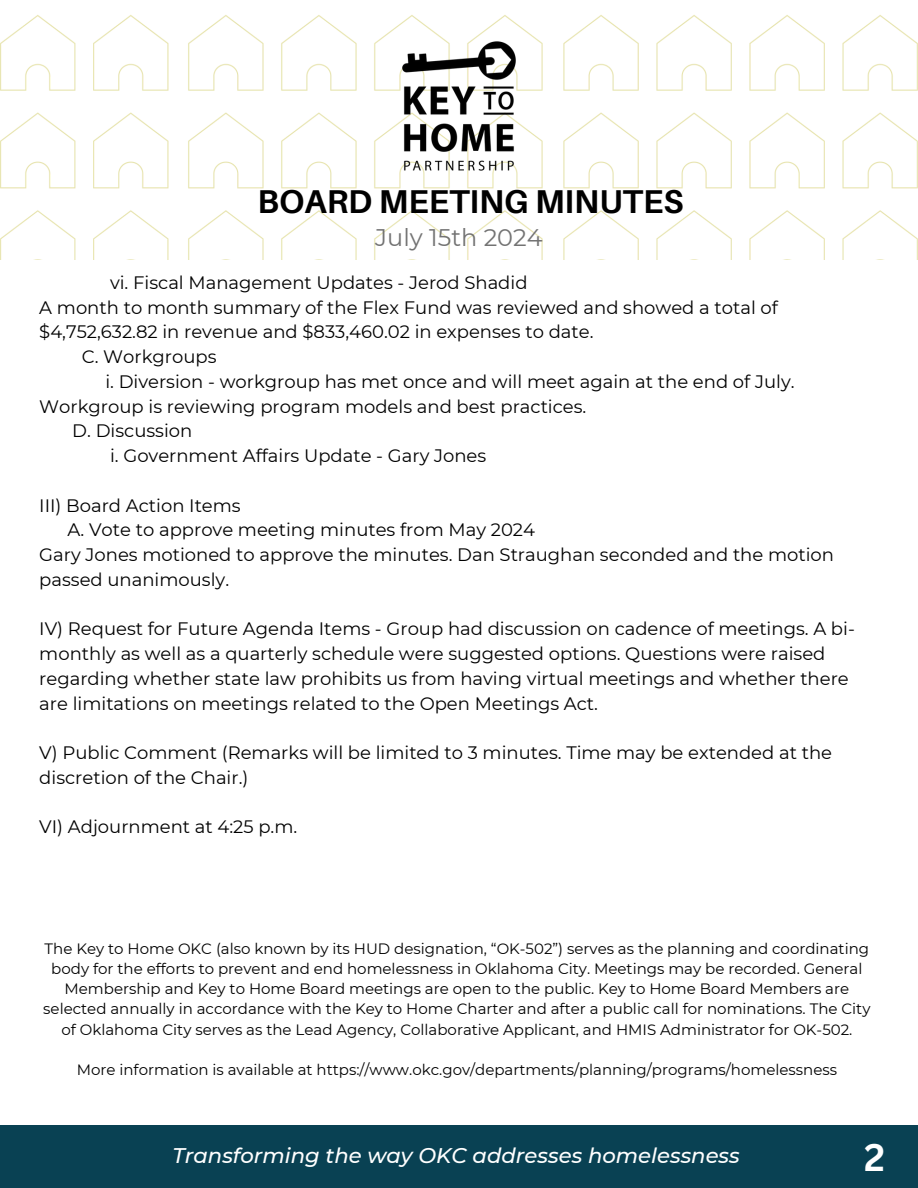
<style>
.page{position:relative;width:918px;height:1188px;background:#fff}
.page>*{position:absolute;margin:0;border:0;box-sizing:border-box;transform-origin:0 0}
.t1{font:700 37.5px "Canva Sans";color:#fff}
.t2{font:700 33px "Aileron";color:#000}
.t3{font:24px "Montserrat";color:#737373}
.t4{font:italic 500 21.15px "Montserrat";color:#fff}
.t5{font:18px/24.8px "Montserrat";color:#000}
.t6{font:15px/20.2px "Montserrat";color:#000;text-align:center}
</style>
<div class="page">
<img style="left:0;top:15px;width:918px;height:245px">
<div style="left:0;top:1125px;width:918px;height:63px;background:#094153"></div>
<img style="left:394px;top:33px;width:130px;height:146px">
<p class="t2" style="left:258px;top:181px;width:427px">BOARD MEETING MINUTES</p>
<h1 class="t3" style="left:375px;top:223px;width:169px">July 15th 2024</h1>
<h4 class="t5" style="left:110px;top:270px;width:419px">vi. Fiscal Management Updates - Jerod Shadid</h4>
<h4 class="t5" style="left:39px;top:295px;width:740px">A month to month summary of the Flex Fund was reviewed and showed a total of</h4>
<h4 class="t5" style="left:39px;top:320px;width:556px">$4,752,632.82 in revenue and $833,460.02 in expenses to date.</h4>
<h4 class="t5" style="left:82px;top:344px;width:136px">C. Workgroups</h4>
<h4 class="t5" style="left:105px;top:369px;width:691px">i. Diversion - workgroup has met once and will meet again at the end of July.</h4>
<h4 class="t5" style="left:39px;top:394px;width:549px">Workgroup is reviewing program models and best practices.</h4>
<h4 class="t5" style="left:72px;top:419px;width:122px">D. Discussion</h4>
<h4 class="t5" style="left:110px;top:443px;width:378px">i. Government Affairs Update - Gary Jones</h4>
<h4 class="t5" style="left:39px;top:493px;width:203px">III) Board Action Items</h4>
<h4 class="t5" style="left:68px;top:518px;width:469px">A. Vote to approve meeting minutes from May 2024</h4>
<h4 class="t5" style="left:39px;top:542px;width:796px">Gary Jones motioned to approve the minutes. Dan Straughan seconded and the motion</h4>
<h4 class="t5" style="left:39px;top:567px;width:191px">passed unanimously.</h4>
<h4 class="t5" style="left:39px;top:617px;width:817px">IV) Request for Future Agenda Items - Group had discussion on cadence of meetings. A bi&shy;monthly as well as a quarterly schedule were suggested options. Questions were raised regarding whether state law prohibits us from having virtual meetings and whether there are limitations on meetings related to the Open Meetings Act.</h4>
<h4 class="t5" style="left:39px;top:740px;width:794px">V) Public Comment (Remarks will be limited to 3 minutes. Time may be extended at the discretion of the Chair.)</h4>
<p class="t5" style="left:39px;top:815px;width:260px">VI) Adjournment at 4:25 p.m.</p>
<p class="t6" style="left:43px;top:938px;width:829px">The Key to Home OKC (also known by its HUD designation, “OK-502”) serves as the planning and coordinating body for the efforts to prevent and end homelessness in Oklahoma City. Meetings may be recorded. General Membership and Key to Home Board meetings are open to the public. Key to Home Board Members are selected annually in accordance with the Key to Home Charter and after a public call for nominations. The City of Oklahoma City serves as the Lead Agency, Collaborative Applicant, and HMIS Administrator for OK-502.</p>
<p class="t6" style="left:77px;top:1060px;width:762px">More information is available at https://www.okc.gov/departments/planning/programs/homelessness</p>
<h2 class="t4" style="left:172px;top:1143px;width:569px">Transforming the way OKC addresses homelessness</h2>
<h4 class="t1" style="left:864px;top:1131px;width:22px">2</h4>
</div>
